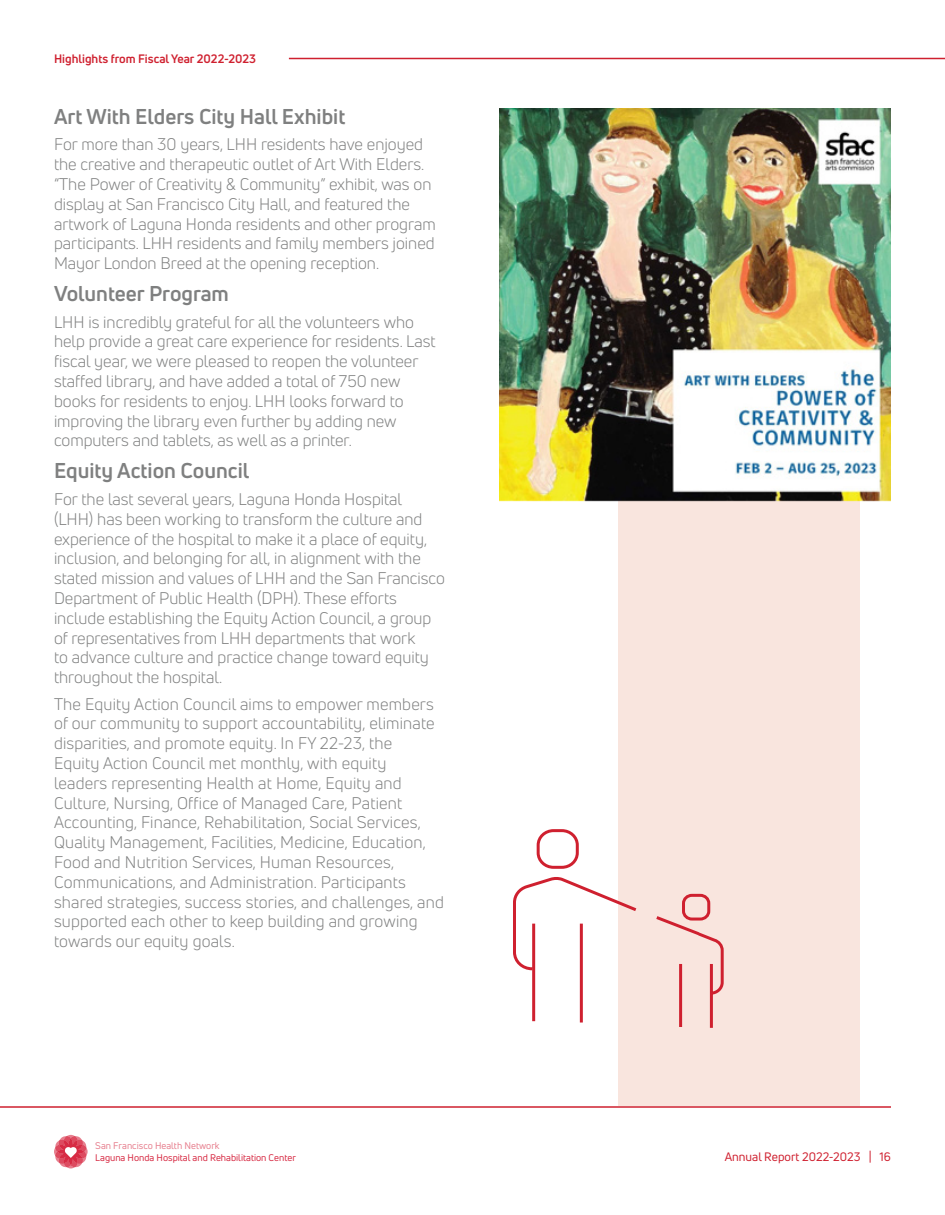
<style>
.page{position:relative;width:945px;height:1215px;background:#fff}
.page>*{position:absolute;margin:0;border:0;box-sizing:border-box;transform-origin:0 0}
.Header_3{font:700 21px "Uni Neue";color:#7f8080}
.t1{font:16.5px/19.8px "Uni Neue";color:#7f8080}
.t2{font:700 12px "Uni Neue";color:#cf202f}
.t3{font:12px "Uni Neue";color:#cf202f}
.t4{font:9.45px "Uni Neue";color:#d72b44}
.t5{font:9.45px "Uni Neue";color:rgb(215 43 68/.6)}
</style>
<div class="page">
<svg style="left:54px;top:1135px;width:34px;height:33px"></svg>
<hr style="left:0;top:1106px;width:891px;height:2px;background:#cf202f">
<hr style="left:289px;top:58px;width:656px;height:1px;background:#cf202f">
<div style="left:618px;top:417px;width:242px;height:689px;background:#f9e5de"></div>
<svg style="left:513px;top:829px;width:211px;height:199px"></svg>
<img style="left:500px;top:108px;width:391px;height:394px">
<p class="t2" style="left:54px;top:51px;width:204px">Highlights from Fiscal Year 2022-2023</p>
<p class="Header_3" style="left:54px;top:103px;width:293px">Art With Elders City Hall Exhibit</p>
<p class="t1" style="left:54px;top:134px;width:383px">For more than 30 years, LHH residents have enjoyed the creative and therapeutic outlet of Art With Elders. “The Power of Creativity &amp; Community” exhibit, was on display at San Francisco City Hall, and featured the artwork of Laguna Honda residents and other program participants. LHH residents and family members joined Mayor London Breed at the opening reception.</p>
<p class="Header_3" style="left:54px;top:280px;width:176px">Volunteer Program</p>
<p class="t1" style="left:54px;top:312px;width:383px">LHH is incredibly grateful for all the volunteers who help provide a great care experience for residents. Last fiscal year, we were pleased to reopen the volunteer staffed library, and have added a total of 750 new books for residents to enjoy. LHH looks forward to improving the library even further by adding new computers and tablets, as well as a printer.</p>
<p class="Header_3" style="left:54px;top:458px;width:197px">Equity Action Council</p>
<p class="t1" style="left:54px;top:489px;width:393px">For the last several years, Laguna Honda Hospital (LHH) has been working to transform the culture and experience of the hospital to make it a place of equity, inclusion, and belonging for all, in alignment with the stated mission and values of LHH and the San Francisco Department of Public Health (DPH). These efforts include establishing the Equity Action Council, a group of representatives from LHH departments that work<br>to advance culture and practice change toward equity throughout the hospital.</p>
<p class="t1" style="left:54px;top:694px;width:391px">The Equity Action Council aims to empower members of our community to support accountability, eliminate disparities, and promote equity. In FY 22-23, the<br>Equity Action Council met monthly, with equity<br>leaders representing Health at Home, Equity and Culture, Nursing, Office of Managed Care, Patient Accounting, Finance, Rehabilitation, Social Services, Quality Management, Facilities, Medicine, Education, Food and Nutrition Services, Human Resources, Communications, and Administration. Participants shared strategies, success stories, and challenges, and supported each other to keep building and growing towards our equity goals.</p>
<p class="t5" style="left:95px;top:1140px;width:126px">San Francisco Health Network</p>
<p class="t4" style="left:95px;top:1151px;width:202px">Laguna Honda Hospital and Rehabilitation Center</p>
<p class="t3" style="left:725px;top:1149px;width:168px">Annual Report 2022-2023 | 16</p>
</div>
